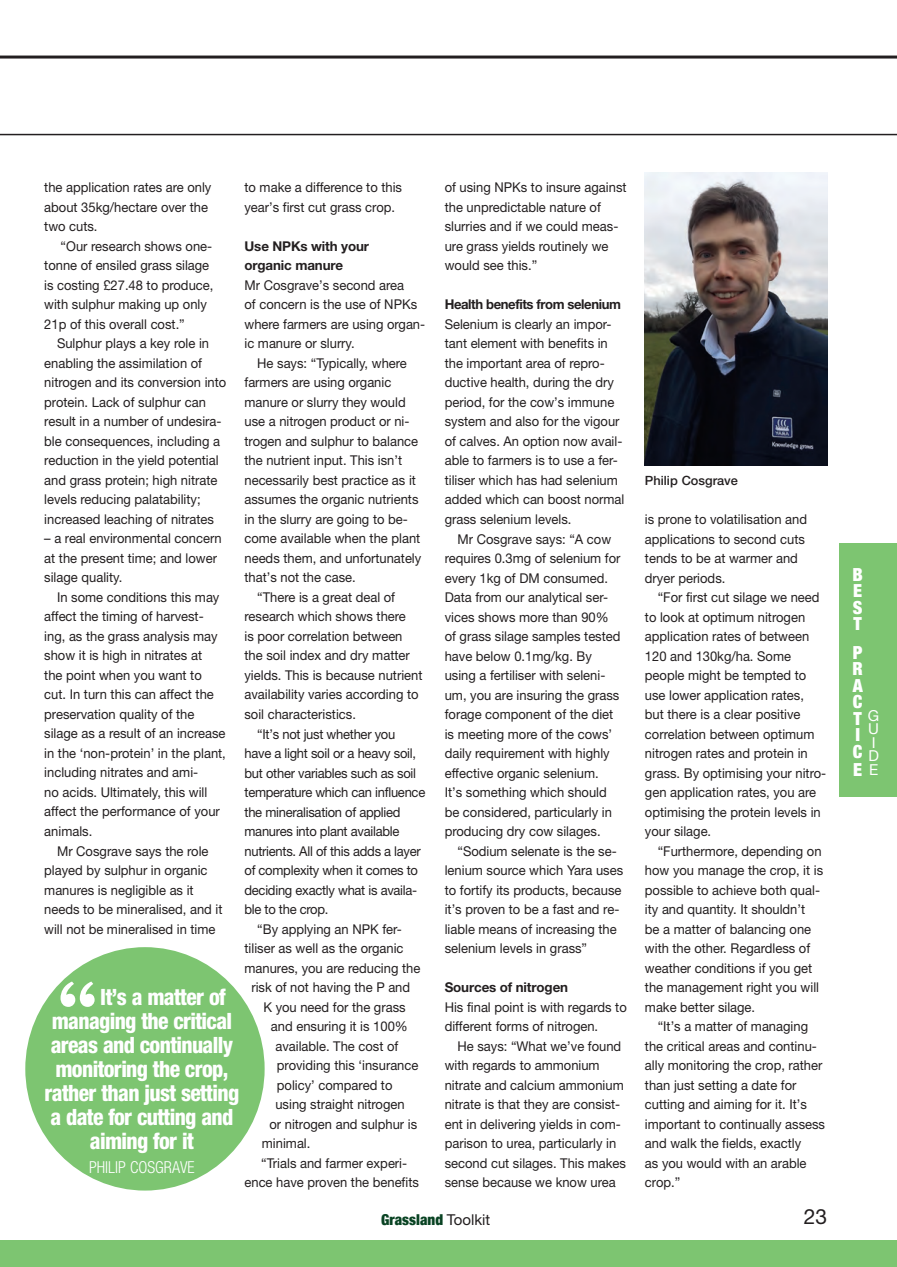
<style>
.page{position:relative;width:897px;height:1267px;background:#fff}
.page>*{position:absolute;margin:0;border:0;box-sizing:border-box;transform-origin:0 0}
.Standfirst{font:800 81px "Expresso Text";color:#fff}
.Standfirst-2{font:800 condensed 22.5px "Helvetica Neue";letter-spacing:-.03em;color:#fff;scale:.96 1}
.Page_no{font:21px "Helvetica Neue";color:#231f20}
.Standfirst-3{font:900 condensed 18px "Helvetica Neue";color:#fff}
.Standfirst-4{font:300 condensed 16.5px "Helvetica Neue";color:#fff}
.Standfirst-5{font:900 condensed 15px "Helvetica Neue";color:#094323}
.Standfirst-6{font:15px "Helvetica Neue";color:#fff}
.Body_text_indent{font:13.5px/19.5px "Helvetica Neue";color:#231f20;scale:.96 1}
.Body_text_indent-2{font:13.5px/19.5px "Helvetica Neue";letter-spacing:-.02em;color:#231f20;scale:.96 1}
.Body_text_indent-3{font:700 13.5px/19.5px "Helvetica Neue";letter-spacing:-.01em;color:#231f20}
.Body_text_indent-4{font:700 13.5px "Helvetica Neue";letter-spacing:-.03em;color:#231f20}
.Caption{font:500 12.75px "Helvetica Neue";color:#231f20}
.s1{font-weight:400;font-stretch:normal;color:#231f20}
</style>
<div class="page">
<hr style="left:0;top:56px;width:896px;height:3px;background:#231f20">
<hr style="left:0;top:134px;width:896px;height:1px;background:#231f20">
<div style="left:0;top:1240px;width:896px;height:26px;background:#7dc571"></div>
<div style="left:839px;top:543px;width:57px;height:254px;background:#7dc571"></div>
<img style="left:645px;top:173px;width:182px;height:292px">
<div style="left:25px;top:947px;width:239px;height:243px;background:#7dc571;border-radius:50%"></div>
<p class="Body_text_indent" style="left:244px;top:177px;width:166px">to make a difference to this year’s first cut grass crop.</p>
<p class="Body_text_indent-3" style="left:244px;top:236px;width:126px">Use NPKs with your organic manure</p>
<p class="Body_text_indent" style="left:244px;top:275px;width:190px">Mr Cosgrave’s second area<br>of concern is the use of NPKs where farmers are using organ&shy;ic manure or slurry.</p>
<p class="Body_text_indent" style="left:244px;top:353px;width:186px;text-indent:13px">He says: “Typically, where farmers are using organic manure or slurry they would use a nitrogen product or ni&shy;trogen and sulphur to balance the nutrient input. This isn’t necessarily best practice as it assumes the organic nutrients in the slurry are going to be&shy;come available when the plant needs them, and unfortunately that’s not the case.</p>
<p class="Body_text_indent" style="left:244px;top:587px;width:187px;text-indent:13px">“There is a great deal of research which shows there<br>is poor correlation between the soil index and dry matter yields. This is because nutrient availability varies according to soil characteristics.</p>
<p class="Body_text_indent-2" style="left:244px;top:723px;width:190px;text-indent:13px">“It’s not just whether you have a light soil or a heavy soil, but other variables such as soil temperature which can influence the mineralisation of applied manures into plant available nutrients. All of this adds a layer of complexity when it comes to deciding exactly what is availa&shy;ble to the crop.</p>
<p class="Body_text_indent" style="left:257px;top:918px;width:152px">“By applying an NPK fer-</p>
<p class="Body_text_indent" style="left:244px;top:938px;width:167px">tiliser as well as the organic</p>
<p class="Body_text_indent" style="left:244px;top:957px;width:185px">manures, you are reducing the</p>
<p class="Body_text_indent" style="left:251px;top:977px;width:167px">risk of not having the P and</p>
<p class="Body_text_indent" style="left:263px;top:996px;width:150px">K you need for the grass</p>
<p class="Body_text_indent" style="left:271px;top:1016px;width:144px">and ensuring it is 100%</p>
<p class="Body_text_indent" style="left:275px;top:1035px;width:130px">available. The cost of</p>
<p class="Body_text_indent" style="left:277px;top:1055px;width:149px">providing this ‘insurance</p>
<p class="Body_text_indent" style="left:277px;top:1074px;width:122px">policy’ compared to</p>
<p class="Body_text_indent" style="left:275px;top:1094px;width:136px">using straight nitrogen</p>
<p class="Body_text_indent" style="left:269px;top:1113px;width:155px">or nitrogen and sulphur is</p>
<p class="Body_text_indent" style="left:262px;top:1133px;width:52px">minimal.</p>
<p class="Body_text_indent" style="left:244px;top:1152px;width:183px;text-align:center">“Trials and farmer experi&shy;ence have proven the benefits</p>
<p class="Body_text_indent" style="left:44px;top:178px;width:176px">the application rates are only about 35kg/hectare over the two cuts.</p>
<p class="Body_text_indent" style="left:44px;top:236px;width:178px;text-indent:16px">“Our research shows one&shy;tonne of ensiled grass silage is costing £27.48 to produce, with sulphur making up only<br>21p of this overall cost.”</p>
<p class="Body_text_indent" style="left:44px;top:333px;width:191px;text-indent:13px">Sulphur plays a key role in enabling the assimilation of nitrogen and its conversion into protein. Lack of sulphur can result in a number of undesira&shy;ble consequences, including a reduction in the yield potential and grass protein; high nitrate levels reducing palatability; increased leaching of nitrates</p>
<p class="Body_text_indent" style="left:44px;top:528px;width:186px">– a real environmental concern at the present time; and lower silage quality.</p>
<p class="Body_text_indent" style="left:44px;top:587px;width:191px;text-indent:13px">In some conditions this may affect the timing of harvest&shy;ing, as the grass analysis may show it is high in nitrates at<br>the point when you want to cut. In turn this can affect the preservation quality of the silage as a result of an increase in the ‘non-protein’ in the plant, including nitrates and ami-<br>no acids. Ultimately, this will affect the performance of your animals.</p>
<p class="Body_text_indent" style="left:44px;top:840px;width:187px;text-indent:13px">Mr Cosgrave says the role played by sulphur in organic manures is negligible as it needs to be mineralised, and it will not be mineralised in time</p>
<p class="Standfirst" style="left:58px;top:965px;width:40px">“</p>
<p class="Standfirst-2" style="left:100px;top:983px;width:132px">It’s a matter of</p>
<p class="Standfirst-2" style="left:52px;top:1007px;width:189px">managing the critical</p>
<p class="Standfirst-2" style="left:51px;top:1031px;width:191px">areas and continually</p>
<p class="Standfirst-2" style="left:55px;top:1055px;width:182px">monitoring the crop,</p>
<p class="Standfirst-2" style="left:45px;top:1079px;width:204px">rather than just setting</p>
<p class="Standfirst-2" style="left:50px;top:1103px;width:192px">a date for cutting and</p>
<p class="Standfirst-2" style="left:90px;top:1127px;width:110px">aiming for it</p>
<p class="Standfirst-4" style="left:89px;top:1157px;width:107px">PHILIP COSGRAVE</p>
<p class="Body_text_indent" style="left:444px;top:177px;width:191px">of using NPKs to insure against the unpredictable nature of slurries and if we could meas&shy;ure grass yields routinely we would see this.”</p>
<p class="Body_text_indent-4" style="left:444px;top:296px;width:178px">Health benefits from selenium</p>
<p class="Body_text_indent" style="left:444px;top:314px;width:189px">Selenium is clearly an impor&shy;tant element with benefits in the important area of repro&shy;ductive health, during the dry period, for the cow’s immune system and also for the vigour of calves. An option now avail&shy;able to farmers is to use a fer&shy;tiliser which has had selenium added which can boost normal grass selenium levels.</p>
<p class="Body_text_indent" style="left:444px;top:528px;width:185px;text-indent:13px">Mr Cosgrave says: “A cow requires 0.3mg of selenium for every 1kg of DM consumed.<br>Data from our analytical ser&shy;vices shows more than 90% of grass silage samples tested have below 0.1mg/kg. By using a fertiliser with seleni&shy;um, you are insuring the grass forage component of the diet is meeting more of the cows’ daily requirement with highly effective organic selenium.<br>It’s something which should be considered, particularly in producing dry cow silages.</p>
<p class="Body_text_indent" style="left:444px;top:840px;width:187px;text-indent:13px">“Sodium selenate is the se&shy;lenium source which Yara uses to fortify its products, because it’s proven to be a fast and re&shy;liable means of increasing the selenium levels in grass”</p>
<p class="Body_text_indent-3" style="left:444px;top:977px;width:125px">Sources of nitrogen</p>
<p class="Body_text_indent" style="left:444px;top:997px;width:191px">His final point is with regards to different forms of nitrogen.</p>
<p class="Body_text_indent" style="left:444px;top:1035px;width:190px;text-indent:13px">He says: “What we’ve found with regards to ammonium nitrate and calcium ammonium nitrate is that they are consist&shy;ent in delivering yields in com&shy;parison to urea, particularly in second cut silages. This makes sense because we know urea</p>
<p class="Caption" style="left:645px;top:472px;width:94px">Philip Cosgrave</p>
<p class="Body_text_indent" style="left:645px;top:509px;width:170px">is prone to volatilisation and applications to second cuts tends to be at warmer and dryer periods.</p>
<p class="Body_text_indent" style="left:645px;top:587px;width:190px;text-indent:13px">“For first cut silage we need to look at optimum nitrogen application rates of between<br>120 and 130kg/ha. Some people might be tempted to use lower application rates,<br>but there is a clear positive correlation between optimum nitrogen rates and protein in grass. By optimising your nitro&shy;gen application rates, you are optimising the protein levels in your silage.</p>
<p class="Body_text_indent" style="left:645px;top:840px;width:187px;text-indent:13px">“Furthermore, depending on how you manage the crop, it is possible to achieve both qual&shy;ity and quantity. It shouldn’t be a matter of balancing one with the other. Regardless of weather conditions if you get the management right you will make better silage.</p>
<p class="Body_text_indent" style="left:645px;top:1016px;width:189px;text-indent:13px">“It’s a matter of managing the critical areas and continu&shy;ally monitoring the crop, rather than just setting a date for cutting and aiming for it. It’s important to continually assess and walk the fields, exactly<br>as you would with an arable crop.”</p>
<p class="Standfirst-5" style="left:381px;top:1206px;width:111px">Grassland <span class="s1">Toolkit</span></p>
<p class="Page_no" style="left:803px;top:1203px;width:25px">23</p>
<p class="Standfirst-3" style="left:852px;top:559px;width:12px">B</p>
<p class="Standfirst-3" style="left:853px;top:576px;width:10px">E</p>
<p class="Standfirst-3" style="left:852px;top:592px;width:11px">S</p>
<p class="Standfirst-3" style="left:853px;top:609px;width:10px">T</p>
<p class="Standfirst-3" style="left:852px;top:637px;width:11px">P</p>
<p class="Standfirst-3" style="left:852px;top:654px;width:12px">R</p>
<p class="Standfirst-3" style="left:852px;top:670px;width:12px">A</p>
<p class="Standfirst-3" style="left:852px;top:687px;width:11px">C</p>
<p class="Standfirst-3" style="left:853px;top:703px;width:10px">T</p>
<p class="Standfirst-3" style="left:855px;top:720px;width:6px">I</p>
<p class="Standfirst-3" style="left:852px;top:736px;width:11px">C</p>
<p class="Standfirst-3" style="left:853px;top:754px;width:10px">E</p>
<p class="Standfirst-6" style="left:867px;top:704px;width:13px">G</p>
<p class="Standfirst-6" style="left:868px;top:718px;width:12px">U</p>
<p class="Standfirst-6" style="left:871px;top:731px;width:5px">I</p>
<p class="Standfirst-6" style="left:868px;top:745px;width:12px">D</p>
<p class="Standfirst-6" style="left:868px;top:758px;width:11px">E</p>
</div>
